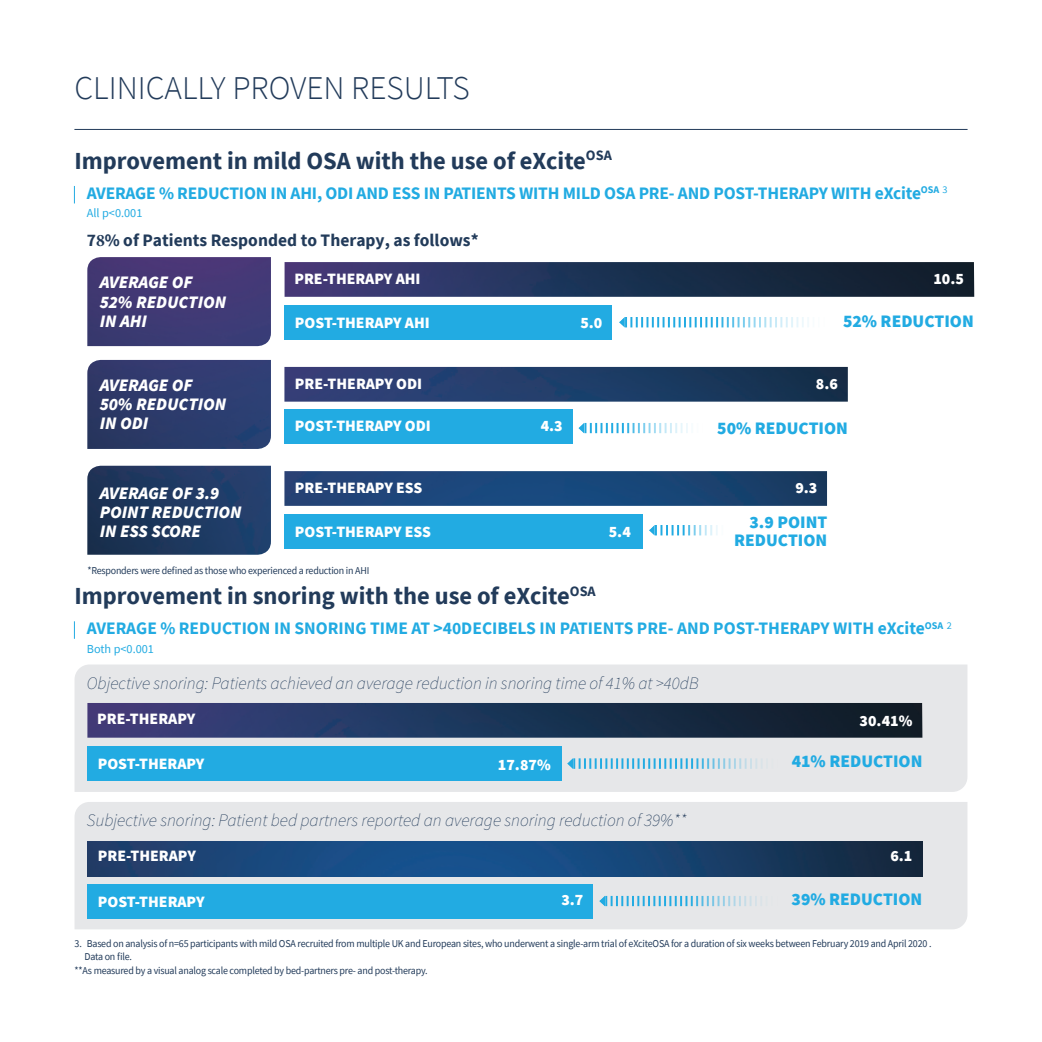
<style>
.page{position:relative;width:1042px;height:1042px;background:#fff}
.page>*{position:absolute;margin:0;border:0;box-sizing:border-box;transform-origin:0 0}
.t1{font:300 33.25px "Source Sans Pro";color:#223b5a}
.t2{font:700 24.5px "Source Sans Pro";color:#223b5a}
.t3{font:700 17.5px "Source Sans Pro";letter-spacing:-.01em;color:#22abe2}
.t4{font:italic 200 17.5px "Source Sans Pro";color:#223b5a}
.t5{font:italic 900 17.5px/19.2px "Source Sans Pro";color:#fff}
.t6{font:900 17.5px/17.5px "Source Sans Pro";color:#22abe2;text-align:right}
.t7{font:700 17.5px "Source Sans Pro";color:#223b5a}
.t8{font:900 15.75px "Source Sans Pro";color:#fff}
.t9{font:12.25px "Source Sans Pro";color:#22abe2}
.t10{font:10.5px/12.2px "Source Sans Pro";letter-spacing:-.02em;color:#223b5a;scale:.95 1}
.s1{font-family:"Minion Pro"}
</style>
<div class="page">
<img style="left:87px;top:257px;width:184px;height:298px">
<div style="left:75px;top:664px;width:892px;height:128px;background:#e6e7e9"></div>
<div style="left:75px;top:802px;width:892px;height:127px;background:#e6e7e9"></div>
<img style="left:284px;top:262px;width:690px;height:244px">
<div style="left:284px;top:514px;width:359px;height:35px;background:#22abe2"></div>
<svg style="left:649px;top:525px;width:69px;height:10px"></svg>
<svg style="left:74px;top:186px;width:1px;height:17px"></svg>
<svg style="left:74px;top:621px;width:1px;height:18px"></svg>
<div style="left:284px;top:305px;width:328px;height:35px;background:#22abe2"></div>
<svg style="left:619px;top:317px;width:217px;height:11px"></svg>
<div style="left:284px;top:409px;width:289px;height:35px;background:#22abe2"></div>
<svg style="left:578px;top:423px;width:131px;height:10px"></svg>
<img style="left:87px;top:703px;width:835px;height:35px">
<div style="left:87px;top:746px;width:475px;height:35px;background:#22abe2"></div>
<svg style="left:567px;top:758px;width:217px;height:11px;background:#b2d7e6"></svg>
<img style="left:87px;top:841px;width:835px;height:35px">
<div style="left:87px;top:884px;width:506px;height:34px;background:#22abe2"></div>
<svg style="left:599px;top:895px;width:184px;height:11px;background:#b8d9e7"></svg>
<hr style="left:74px;top:129px;width:893px;height:1px;background:#223b5a">
<h1 class="t1" style="left:74px;top:68px;width:397px">CLINICALLY PROVEN RESULTS</h1>
<h2 class="t2" style="left:74px;top:144px;width:539px">Improvement in mild OSA with the use of eXcite<sup>OSA</sup></h2>
<h3 class="t3" style="left:87px;top:181px;width:862px">AVERAGE % REDUCTION IN AHI, ODI AND ESS IN PATIENTS WITH MILD OSA PRE- AND POST-THERAPY WITH eXcite<sup>OSA</sup> <sup>3</sup></h3>
<p class="t9" style="left:87px;top:205px;width:57px">All p&lt;0.001</p>
<h3 class="t7" style="left:87px;top:228px;width:393px">7<span class="s1">8</span>% of Patients Responded to Therapy, as follows*</h3>
<h3 class="t5" style="left:100px;top:272px;width:128px">AVERAGE OF<br>52% REDUCTION<br>IN AHI</h3>
<h3 class="t5" style="left:100px;top:375px;width:128px">AVERAGE OF<br>50% REDUCTION<br>IN ODI</h3>
<h3 class="t5" style="left:100px;top:483px;width:143px">AVERAGE OF 3.9<br>POINT REDUCTION<br>IN ESS SCORE</h3>
<h3 class="t8" style="left:294px;top:268px;width:128px">PRE-THERAPY AHI</h3>
<h3 class="t8" style="left:933px;top:268px;width:32px">10.5</h3>
<h3 class="t8" style="left:295px;top:312px;width:136px">POST-THERAPY AHI</h3>
<h3 class="t8" style="left:580px;top:312px;width:24px">5.0</h3>
<h3 class="t6" style="left:843px;top:312px;width:132px">52% REDUCTION</h3>
<h3 class="t8" style="left:295px;top:373px;width:129px">PRE-THERAPY ODI</h3>
<h3 class="t8" style="left:816px;top:373px;width:24px">8.6</h3>
<h3 class="t8" style="left:295px;top:415px;width:137px">POST-THERAPY ODI</h3>
<h3 class="t8" style="left:541px;top:415px;width:24px">4.3</h3>
<h3 class="t6" style="left:717px;top:419px;width:132px">50% REDUCTION</h3>
<h3 class="t8" style="left:295px;top:477px;width:129px">PRE-THERAPY ESS</h3>
<h3 class="t8" style="left:795px;top:477px;width:24px">9.3</h3>
<h3 class="t8" style="left:295px;top:521px;width:138px">POST-THERAPY ESS</h3>
<h3 class="t8" style="left:609px;top:521px;width:24px">5.4</h3>
<h3 class="t6" style="left:734px;top:513px;width:95px">3.9 POINT<br>REDUCTION</h3>
<p class="t10" style="left:87px;top:564px;width:298px">*Responders were defined as those who experienced a reduction in AHI</p>
<h2 class="t2" style="left:74px;top:579px;width:523px">Improvement in snoring with the use of eXcite<sup>OSA</sup></h2>
<h3 class="t3" style="left:87px;top:617px;width:867px">AVERAGE % REDUCTION IN SNORING TIME AT &gt;40DECIBELS IN PATIENTS PRE- AND POST-THERAPY WITH eXcite<sup>OSA</sup> <sup>2</sup></h3>
<p class="t9" style="left:87px;top:641px;width:69px">Both p&lt;0.001</p>
<h3 class="t4" style="left:87px;top:673px;width:614px">Objective snoring: Patients achieved an average reduction in snoring time of 41% at &gt;40dB</h3>
<h3 class="t8" style="left:97px;top:707px;width:99px">PRE-THERAPY</h3>
<h3 class="t8" style="left:98px;top:753px;width:108px">POST-THERAPY</h3>
<h3 class="t8" style="left:498px;top:753px;width:54px">17.87%</h3>
<h3 class="t4" style="left:87px;top:809px;width:601px">Subjective snoring: Patient bed partners reported an average snoring reduction of 39%**</h3>
<h3 class="t8" style="left:859px;top:710px;width:54px">30.41%</h3>
<h3 class="t6" style="left:792px;top:752px;width:132px">41% REDUCTION</h3>
<h3 class="t8" style="left:98px;top:845px;width:99px">PRE-THERAPY</h3>
<h3 class="t8" style="left:890px;top:845px;width:24px">6.1</h3>
<h3 class="t8" style="left:98px;top:890px;width:108px">POST-THERAPY</h3>
<h3 class="t8" style="left:561px;top:889px;width:24px">3.7</h3>
<h3 class="t6" style="left:791px;top:890px;width:132px">39% REDUCTION</h3>
<p class="t10" style="left:85px;top:938px;width:893px;text-indent:-10px">3. Based on analysis of n=65 participants with mild OSA recruited from multiple UK and European sites, who underwent a single-arm trial of eXciteOSA for a duration of six weeks between February 2019 and April 2020 .<br>Data on file.</p>
<p class="t10" style="left:75px;top:964px;width:373px">**As measured by a visual analog scale completed by bed-partners pre- and post-therapy.</p>
</div>
